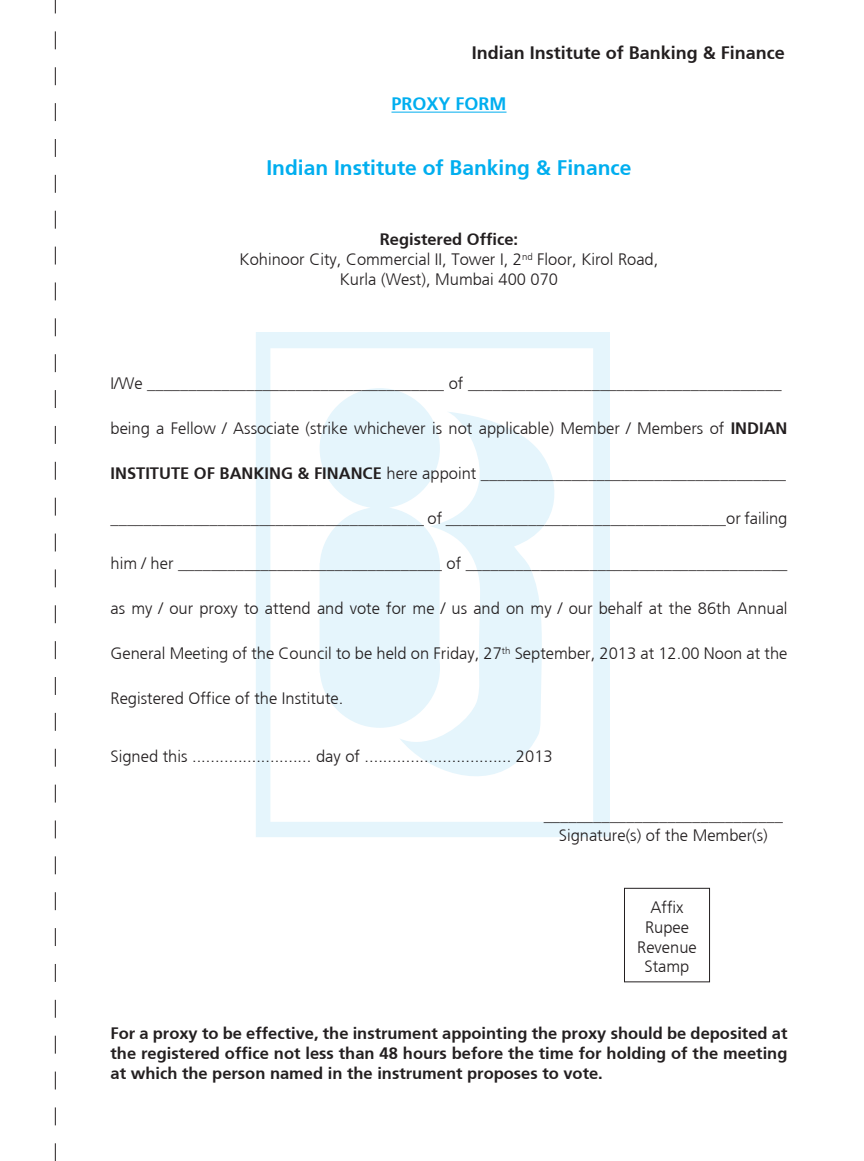
<style>
.page{position:relative;width:864px;height:1161px;background:#fff}
.page>*{position:absolute;margin:0;border:0;box-sizing:border-box;transform-origin:0 0}
.t1{font:700 21px "Frutiger";color:#00aeef}
.t2{font:700 18px "Frutiger";color:#231f20}
.t3{font:700 18px "Frutiger";color:#00aeef}
.t4{font:300 16.5px/19.8px "Frutiger";color:#231f20;text-align:center}
.t5{font:700 16.5px/19.8px "Frutiger";color:#231f20;text-align:justify}
.s1{font-weight:700}
</style>
<div class="page">
<svg style="left:256px;top:332px;width:354px;height:505px"></svg>
<hr style="left:391px;top:112px;width:115px;height:1px;background:#00aeef">
<div style="left:624px;top:888px;width:86px;height:94px;border:1px solid #231f20"></div>
<svg style="left:55px;top:0;width:1px;height:1161px"></svg>
<p class="t2" style="left:472px;top:42px;width:315px">Indian Institute of Banking &amp; Finance</p>
<p class="t3" style="left:391px;top:93px;width:117px">PROXY FORM</p>
<p class="t1" style="left:266px;top:155px;width:367px">Indian Institute of Banking &amp; Finance</p>
<p class="t4" style="left:240px;top:230px;width:420px"><span class="s1">Registered Office:<br></span>Kohinoor City, Commercial II, Tower I, 2<sup>nd</sup> Floor, Kirol Road,<br>Kurla (West), Mumbai 400 070</p>
<p class="t4" style="left:110px;top:374px;width:673px">I/We ____________________________________ of ______________________________________</p>
<p class="t4" style="left:110px;top:419px;width:678px">being a Fellow / Associate (strike whichever is not applicable) Member / Members of <span class="s1">INDIAN</span></p>
<p class="t4" style="left:110px;top:464px;width:677px"><span class="s1">INSTITUTE OF BANKING &amp; FINANCE</span> here appoint _____________________________________</p>
<p class="t4" style="left:110px;top:509px;width:678px">______________________________________ of __________________________________or failing</p>
<p class="t4" style="left:110px;top:554px;width:678px">him / her ________________________________ of _______________________________________</p>
<p class="t4" style="left:110px;top:599px;width:679px">as my / our proxy to attend and vote for me / us and on my / our behalf at the 86th Annual</p>
<p class="t4" style="left:110px;top:644px;width:678px">General Meeting of the Council to be held on Friday, 27<sup>th</sup> September, 2013 at 12.00 Noon at the</p>
<p class="t4" style="left:111px;top:689px;width:234px">Registered Office of the Institute.</p>
<p class="t4" style="left:111px;top:746px;width:444px">Signed this .......................... day of ................................ 2013</p>
<p class="t4" style="left:544px;top:805px;width:241px">_____________________________<br>Signature(s) of the Member(s)</p>
<p class="t4" style="left:637px;top:897px;width:61px">Affix<br>Rupee<br>Revenue<br>Stamp</p>
<p class="t5" style="left:111px;top:1023px;width:678px">For a proxy to be effective, the instrument appointing the proxy should be deposited at the registered office not less than 48 hours before the time for holding of the meeting at which the person named in the instrument proposes to vote.</p>
</div>
